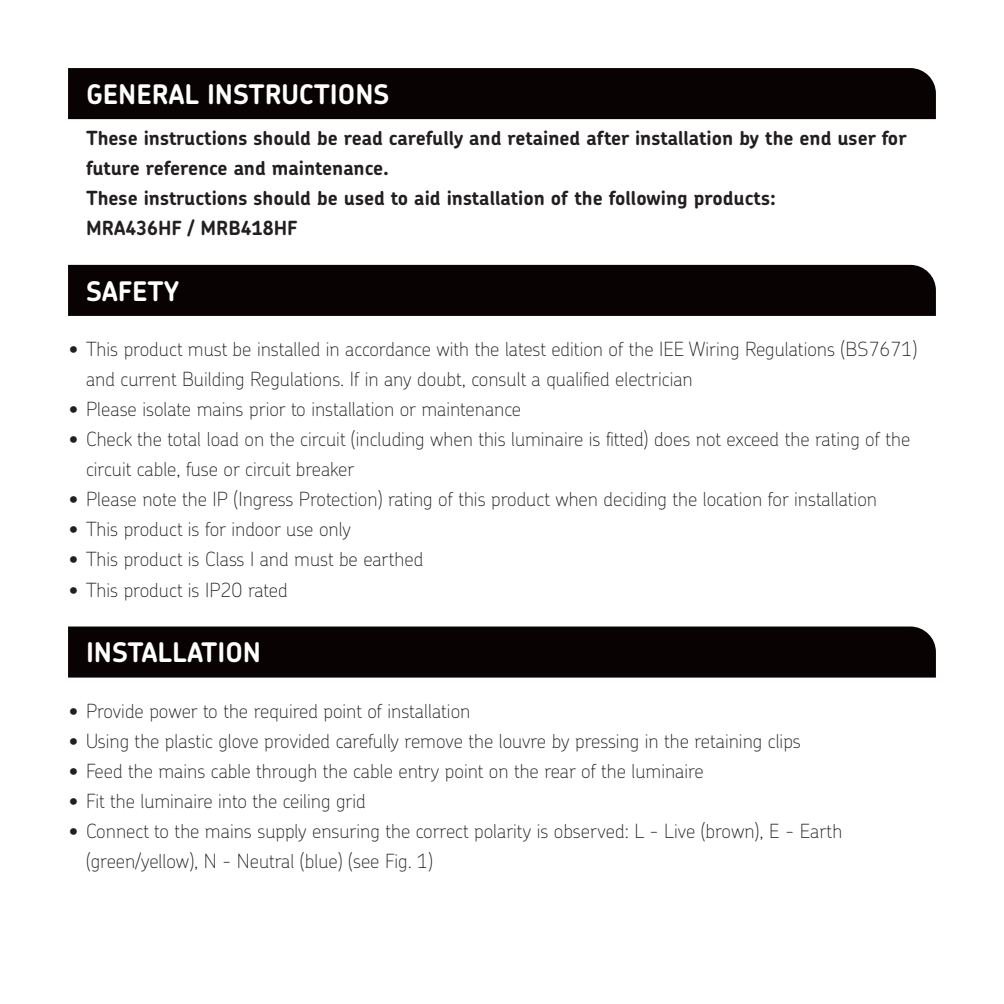
<style>
.page{position:relative;width:1004px;height:1004px;background:#fff}
.page>*{position:absolute;margin:0;border:0;box-sizing:border-box;transform-origin:0 0}
.t1{font:700 27px "Chevin Pro";color:#fff}
.t2{font:100 19.5px/30px "Chevin Pro";color:#231f20}
.t3{font:700 19.5px/30px "Chevin Pro";color:#231f20}
</style>
<div class="page">
<div style="left:68px;top:68px;width:867px;height:51px;background:#080302"></div>
<div style="left:68px;top:265px;width:867px;height:51px;background:#080302"></div>
<div style="left:68px;top:626px;width:867px;height:51px;background:#080302"></div>
<p class="t1" style="left:86px;top:76px;width:305px">GENERAL INSTRUCTIONS</p>
<p class="t3" style="left:86px;top:123px;width:822px">These instructions should be read carefully and retained after installation by the end user for future reference and maintenance.</p>
<p class="t3" style="left:86px;top:183px;width:691px">These instructions should be used to aid installation of the following products:</p>
<p class="t3" style="left:86px;top:213px;width:213px">MRA436HF / MRB418HF</p>
<p class="t1" style="left:86px;top:273px;width:94px">SAFETY</p>
<p class="t2" style="left:86px;top:333px;width:832px;text-indent:-17px">• This product must be installed in accordance with the latest edition of the IEE Wiring Regulations (BS7671) and current Building Regulations. If in any doubt, consult a qualified electrician</p>
<p class="t2" style="left:69px;top:393px;width:453px">• Please isolate mains prior to installation or maintenance</p>
<p class="t2" style="left:86px;top:423px;width:825px;text-indent:-17px">• Check the total load on the circuit (including when this luminaire is fitted) does not exceed the rating of the circuit cable, fuse or circuit breaker</p>
<p class="t2" style="left:69px;top:483px;width:809px">• Please note the IP (Ingress Protection) rating of this product when deciding the location for installation</p>
<p class="t2" style="left:69px;top:513px;width:283px">• This product is for indoor use only</p>
<p class="t2" style="left:69px;top:543px;width:356px">• This product is Class I and must be earthed</p>
<p class="t2" style="left:69px;top:573px;width:220px">• This product is IP20 rated</p>
<p class="t1" style="left:86px;top:634px;width:176px">INSTALLATION</p>
<p class="t2" style="left:69px;top:695px;width:403px">• Provide power to the required point of installation</p>
<p class="t2" style="left:69px;top:725px;width:733px">• Using the plastic glove provided carefully remove the louvre by pressing in the retaining clips</p>
<p class="t2" style="left:69px;top:755px;width:636px">• Feed the mains cable through the cable entry point on the rear of the luminaire</p>
<p class="t2" style="left:69px;top:785px;width:298px">• Fit the luminaire into the ceiling grid</p>
<p class="t2" style="left:86px;top:815px;width:757px;text-indent:-17px">• Connect to the mains supply ensuring the correct polarity is observed: L - Live (brown), E - Earth (green/yellow), N - Neutral (blue) (see Fig. 1)</p>
</div>
